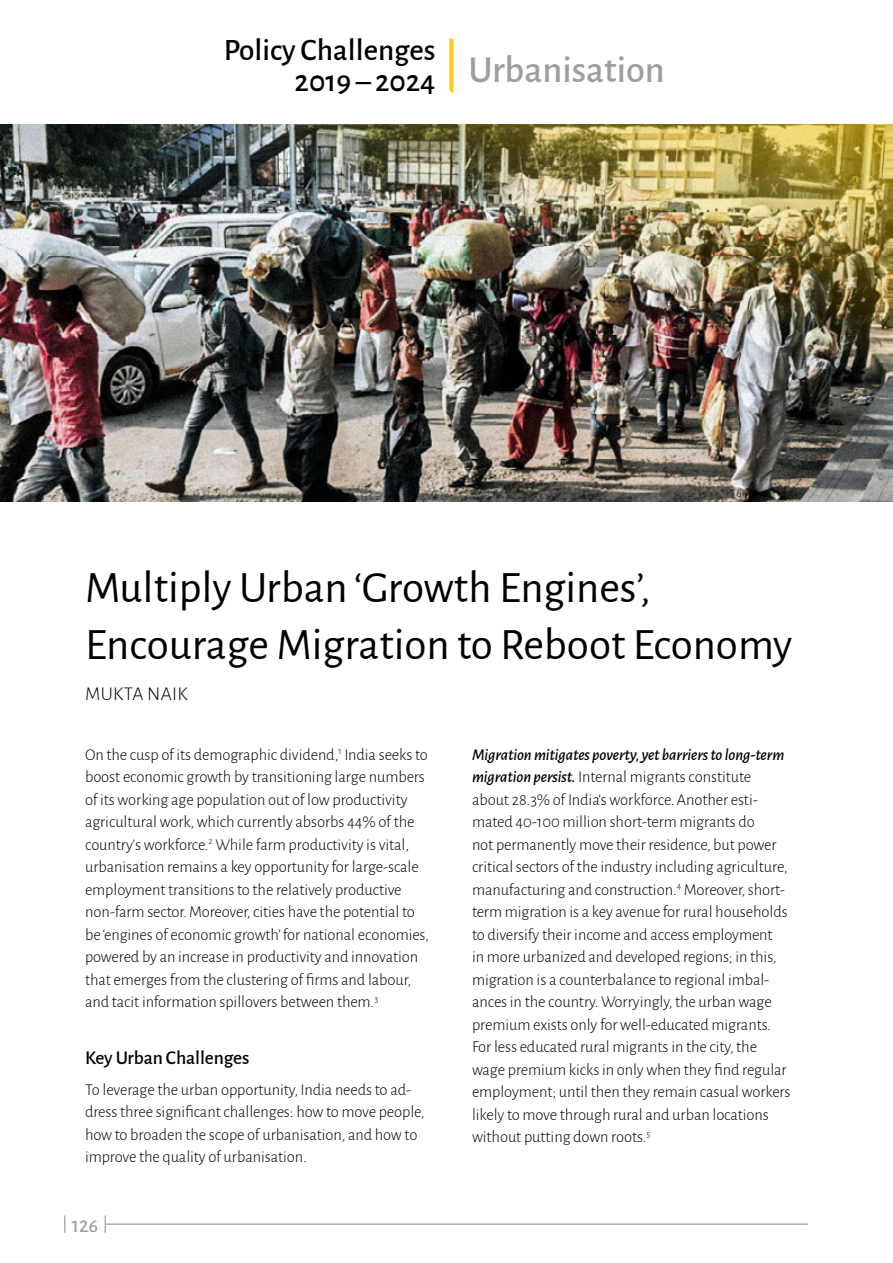
<style>
.page{position:relative;width:893px;height:1263px;background:#fff}
.page>*{position:absolute;margin:0;border:0;box-sizing:border-box;transform-origin:0 0}
.t1{font:45px/57px "Alegreya Sans";color:#000}
.t2{font:500 38.25px "Alegreya Sans";color:#9e9d9f}
.t3{font:500 31.2px/30.8px "Alegreya Sans";color:#000;text-align:right}
.t4{font:500 19.5px "Alegreya Sans";letter-spacing:-.005em;color:#000}
.t5{font:300 19.5px "Alegreya Sans";letter-spacing:.015em;color:#000}
.t6{font:500 19.5px "Alegreya Sans";color:#9e9d9f}
.t7{font:300 16.5px/22.5px "Alegreya Sans";letter-spacing:-.005em;color:#000}
.s1{font-weight:500;font-style:italic}
</style>
<div class="page">
<svg style="left:104px;top:1215px;width:2px;height:18px"></svg>
<svg style="left:64px;top:1215px;width:2px;height:18px"></svg>
<hr style="left:106px;top:1223px;width:702px;height:2px;background:#afafb0">
<img style="left:0;top:124px;width:893px;height:377px">
<svg style="left:449px;top:39px;width:4px;height:54px"></svg>
<h3 class="t3" style="left:224px;top:33px;width:213px">Policy Challenges<br>2019 – 2024</h3>
<h2 class="t2" style="left:469px;top:42px;width:198px">Urbanisation</h2>
<h1 class="t1" style="left:85px;top:556px;width:709px">Multiply Urban ‘Growth Engines’,<br>Encourage Migration to Reboot Economy</h1>
<p class="t5" style="left:85px;top:681px;width:104px">MUKTA NAIK</p>
<p class="t7" style="left:85px;top:742px;width:345px">On the cusp of its demographic dividend,<sup>1</sup> India seeks to boost economic growth by transitioning large numbers of its working age population out of low productivity agricultural work, which currently absorbs 44% of the country’s workforce.<sup>2</sup> While farm productivity is vital, urbanisation remains a key opportunity for large-scale employment transitions to the relatively productive non-farm sector. Moreover, cities have the potential to be ‘engines of economic growth’ for national economies, powered by an increase in productivity and innovation that emerges from the clustering of firms and labour, and tacit information spillovers between them.<sup>3</sup></p>
<p class="t4" style="left:85px;top:1044px;width:166px">Key Urban Challenges</p>
<p class="t7" style="left:85px;top:1077px;width:341px">To leverage the urban opportunity, India needs to ad&shy;dress three significant challenges: how to move people, how to broaden the scope of urbanisation, and how to improve the quality of urbanisation.</p>
<p class="t6" style="left:72px;top:1212px;width:28px">126</p>
<p class="t7" style="left:472px;top:742px;width:320px"><span class="s1">Migration mitigates poverty, yet barriers to long-term migration persist.</span> Internal migrants constitute about 28.3% of India’s workforce. Another esti&shy;mated 40-100 million short-term migrants do<br>not permanently move their residence, but power critical sectors of the industry including agriculture, manufacturing and construction.<sup>4</sup> Moreover, short&shy;term migration is a key avenue for rural households to diversify their income and access employment<br>in more urbanized and developed regions; in this, migration is a counterbalance to regional imbal&shy;ances in the country. Worryingly, the urban wage premium exists only for well-educated migrants.<br>For less educated rural migrants in the city, the wage premium kicks in only when they find regular employment; until then they remain casual workers likely to move through rural and urban locations without putting down roots.<sup>5</sup></p>
</div>
